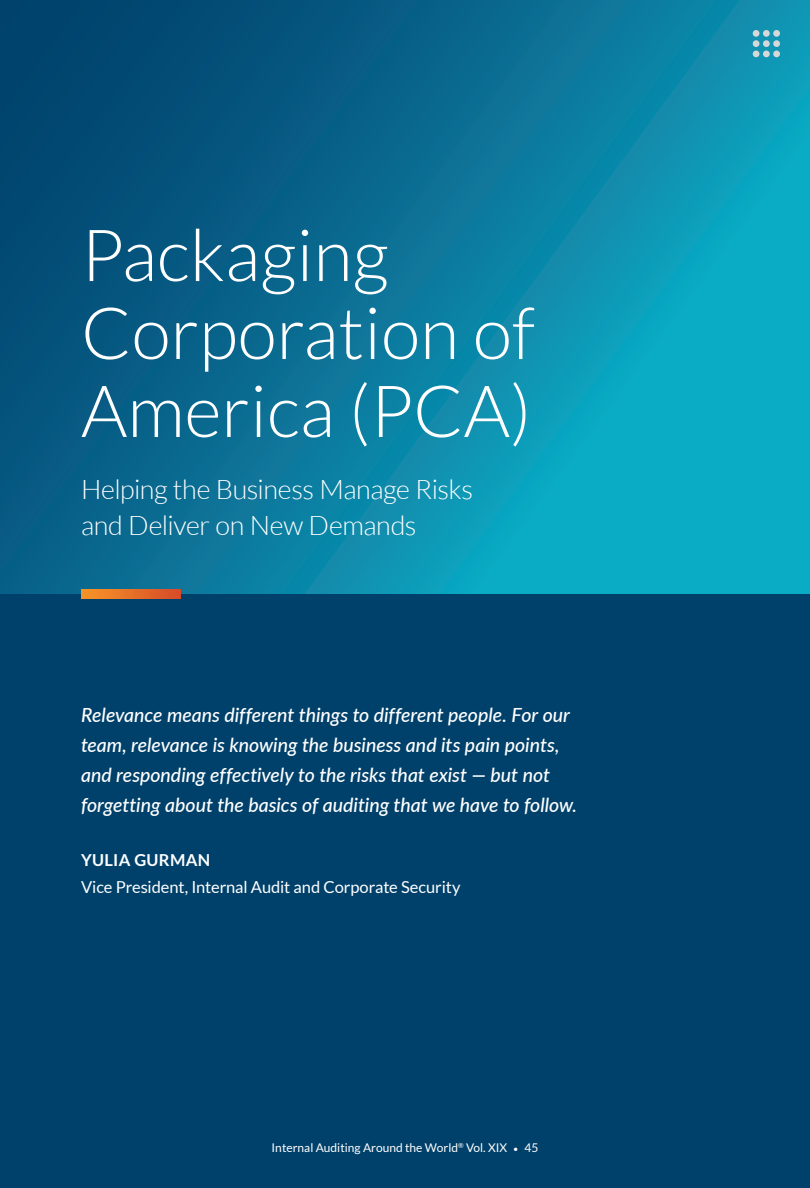
<style>
.page{position:relative;width:810px;height:1188px;background:#fff}
.page>*{position:absolute;margin:0;border:0;box-sizing:border-box;transform-origin:0 0}
.Profile_Title{font:300 72px/78px "Lato";color:#fff}
.Profile-SubTitle{font:300 27px/36px "Lato";letter-spacing:-.015em;color:#fff}
.Signature_Quote{font:italic 500 19.5px/30px "Lato";color:#fff}
.Profile_Quote_Attrib{font:16.5px "Lato";letter-spacing:-.01em;color:#fff}
.Profile_Quote_Attrib-2{font:700 16.5px "Lato";letter-spacing:.02em;color:#fff}
.t1{font:12px "Lato";color:#fff}
.s1{font-size:9px}
</style>
<div class="page">
<div style="left:0;top:576px;width:810px;height:612px;background:#00416b"></div>
<svg style="left:0;top:0;width:810px;height:594px;background:#097b9d"></svg>
<img style="left:81px;top:589px;width:99px;height:10px">
<div style="left:753px;top:30px;width:6px;height:7px;background:#d6d7d9;border-radius:50%"></div>
<div style="left:753px;top:40px;width:6px;height:7px;background:#d6d7d9;border-radius:50%"></div>
<svg style="left:753px;top:51px;width:6px;height:6px"></svg>
<div style="left:763px;top:30px;width:7px;height:7px;background:#d6d7d9;border-radius:50%"></div>
<div style="left:763px;top:40px;width:7px;height:7px;background:#d6d7d9;border-radius:50%"></div>
<div style="left:763px;top:51px;width:7px;height:6px;background:#d6d7d9;border-radius:50%"></div>
<div style="left:773px;top:30px;width:7px;height:7px;background:#d6d7d9;border-radius:50%"></div>
<div style="left:773px;top:40px;width:7px;height:7px;background:#d6d7d9;border-radius:50%"></div>
<div style="left:773px;top:51px;width:7px;height:6px;background:#d6d7d9;border-radius:50%"></div>
<p class="Profile_Title" style="left:81px;top:217px;width:456px">Packaging<br>Corporation of<br>America (PCA)</p>
<p class="Profile-SubTitle" style="left:81px;top:472px;width:394px">Helping the Business Manage Risks and Deliver on New Demands</p>
<p class="Signature_Quote" style="left:81px;top:699px;width:498px">Relevance means different things to different people. For our team, relevance is knowing the business and its pain points, and responding effectively to the risks that exist — but not forgetting about the basics of auditing that we have to follow.</p>
<p class="Profile_Quote_Attrib-2" style="left:81px;top:851px;width:131px">YULIA GURMAN</p>
<p class="Profile_Quote_Attrib" style="left:81px;top:878px;width:381px">Vice President, Internal Audit and Corporate Security</p>
<p class="t1" style="left:272px;top:1141px;width:268px">Internal Auditing Around the World<sup>®</sup> Vol. XIX <span class="s1">•</span> 45</p>
</div>
